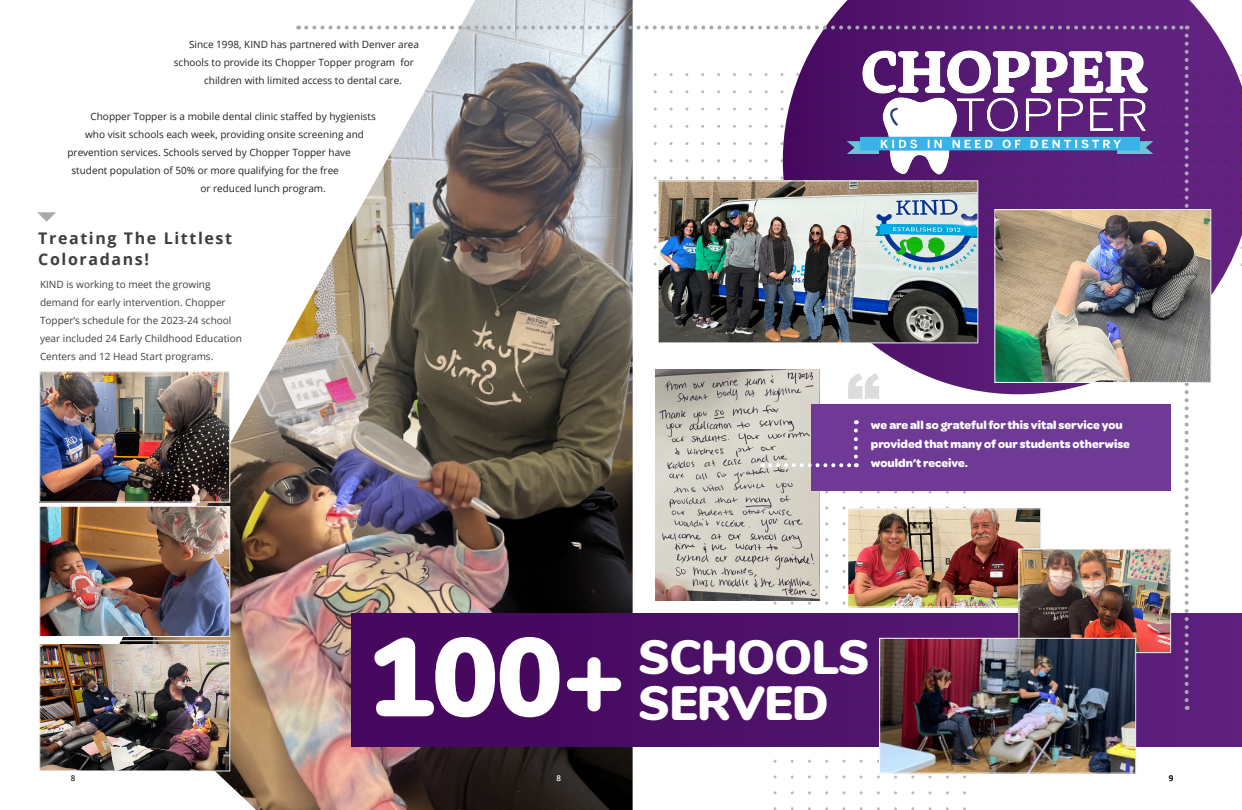
<style>
.page{position:relative;width:1242px;height:810px;background:#fff}
.page>*{position:absolute;margin:0;border:0;box-sizing:border-box;transform-origin:0 0}
.Head_30_30_100_Bold_L{font:900 111px "Nunito";color:#fff}
.Head_30_30_100_Bold_L-2{font:900 48px "Nunito";letter-spacing:-.02em;color:#fff}
.Head_30_30_100_Bold_L-3{font:700 16px/21px "Open Sans";letter-spacing:.1em;color:#3e3e3f}
.Head_20_22_Bold_L{font:700 12px/19px "Omnes";color:#fff}
.Body_10_18_Reg_R{font:10px/18px "Open Sans";color:#231f20}
.Body_12_18_Reg_L{font:10px/18px "Open Sans";color:#3e3e3f}
.t1{font:600 8px "Open Sans";color:#231f20}
.Body_8_Reg_C{font:600 8px "Open Sans";color:#fff}
</style>
<div class="page">
<img style="left:106px;top:0;width:526px;height:809px">
<img style="left:42px;top:373px;width:186px;height:127px">
<div style="left:40px;top:371px;width:190px;height:131px;border:1px solid #fff"></div>
<img style="left:42px;top:508px;width:186px;height:126px">
<div style="left:40px;top:506px;width:190px;height:130px;border:1px solid #fff"></div>
<img style="left:42px;top:644px;width:186px;height:124px">
<div style="left:40px;top:640px;width:190px;height:130px;border:1px solid #fff"></div>
<svg style="left:351px;top:613px;width:890px;height:133px"></svg>
<svg style="left:37px;top:212px;width:19px;height:10px"></svg>
<svg style="left:782px;top:0;width:459px;height:394px"></svg>
<svg style="left:306px;top:26px;width:876px;height:4px"></svg>
<img style="left:849px;top:510px;width:189px;height:95px">
<div style="left:847px;top:508px;width:193px;height:99px;border:1px solid #fff"></div>
<img style="left:1020px;top:550px;width:148px;height:100px">
<div style="left:1018px;top:548px;width:152px;height:104px;border:1px solid #fff"></div>
<svg style="left:1176px;top:36px;width:19px;height:673px"></svg>
<img style="left:881px;top:639px;width:252px;height:131px">
<div style="left:879px;top:637px;width:256px;height:135px;border:1px solid #fff"></div>
<img style="left:655px;top:369px;width:164px;height:231px">
<div style="left:810px;top:403px;width:360px;height:87px;background:#6e3a96"></div>
<svg style="left:847px;top:373px;width:31px;height:25px"></svg>
<svg style="left:769px;top:458px;width:82px;height:9px"></svg>
<svg style="left:853px;top:420px;width:6px;height:47px"></svg>
<img style="left:839px;top:40px;width:321px;height:140px">
<img style="left:659px;top:182px;width:316px;height:159px">
<div style="left:657px;top:180px;width:320px;height:163px;border:1px solid #fff"></div>
<img style="left:996px;top:211px;width:212px;height:169px">
<div style="left:994px;top:209px;width:216px;height:173px;border:1px solid #fff"></div>
<p class="Body_10_18_Reg_R" style="left:189px;top:35px;width:231px">Since 1998, KIND has partnered with Denver area</p>
<p class="Body_10_18_Reg_R" style="left:204px;top:53px;width:211px;text-indent:-30px">schools to provide its Chopper Topper program for children with limited access to dental care.</p>
<p class="Body_10_18_Reg_R" style="left:90px;top:107px;width:287px">Chopper Topper is a mobile dental clinic staffed by hygienists</p>
<p class="Body_10_18_Reg_R" style="left:85px;top:125px;width:280px">who visit schools each week, providing onsite screening and</p>
<p class="Body_10_18_Reg_R" style="left:67px;top:143px;width:285px">prevention services. Schools served by Chopper Topper have</p>
<p class="Body_10_18_Reg_R" style="left:71px;top:161px;width:269px">student population of 50% or more qualifying for the free</p>
<p class="Body_10_18_Reg_R" style="left:200px;top:179px;width:127px">or reduced lunch program.</p>
<p class="Head_30_30_100_Bold_L-3" style="left:38px;top:227px;width:195px">Treating The Littlest<br>Coloradans!</p>
<p class="Body_12_18_Reg_L" style="left:40px;top:275px;width:203px">KIND is working to meet the growing demand for early intervention. Chopper Topper’s schedule for the 2023-24 school year included 24 Early Childhood Education Centers and 12 Head Start programs.</p>
<p class="Head_20_22_Bold_L" style="left:870px;top:414px;width:260px">we are all so grateful for this vital service you provided that many of our students otherwise wouldn’t receive.</p>
<p class="Head_30_30_100_Bold_L" style="left:367px;top:595px;width:261px">100+</p>
<p class="Head_30_30_100_Bold_L-2" style="left:638px;top:621px;width:233px">SCHOOLS</p>
<p class="Head_30_30_100_Bold_L-2" style="left:638px;top:667px;width:192px">SERVED</p>
<p class="t1" style="left:71px;top:772px;width:6px">8</p>
<p class="Body_8_Reg_C" style="left:556px;top:772px;width:6px">8</p>
<p class="t1" style="left:1168px;top:772px;width:6px">9</p>
</div>
